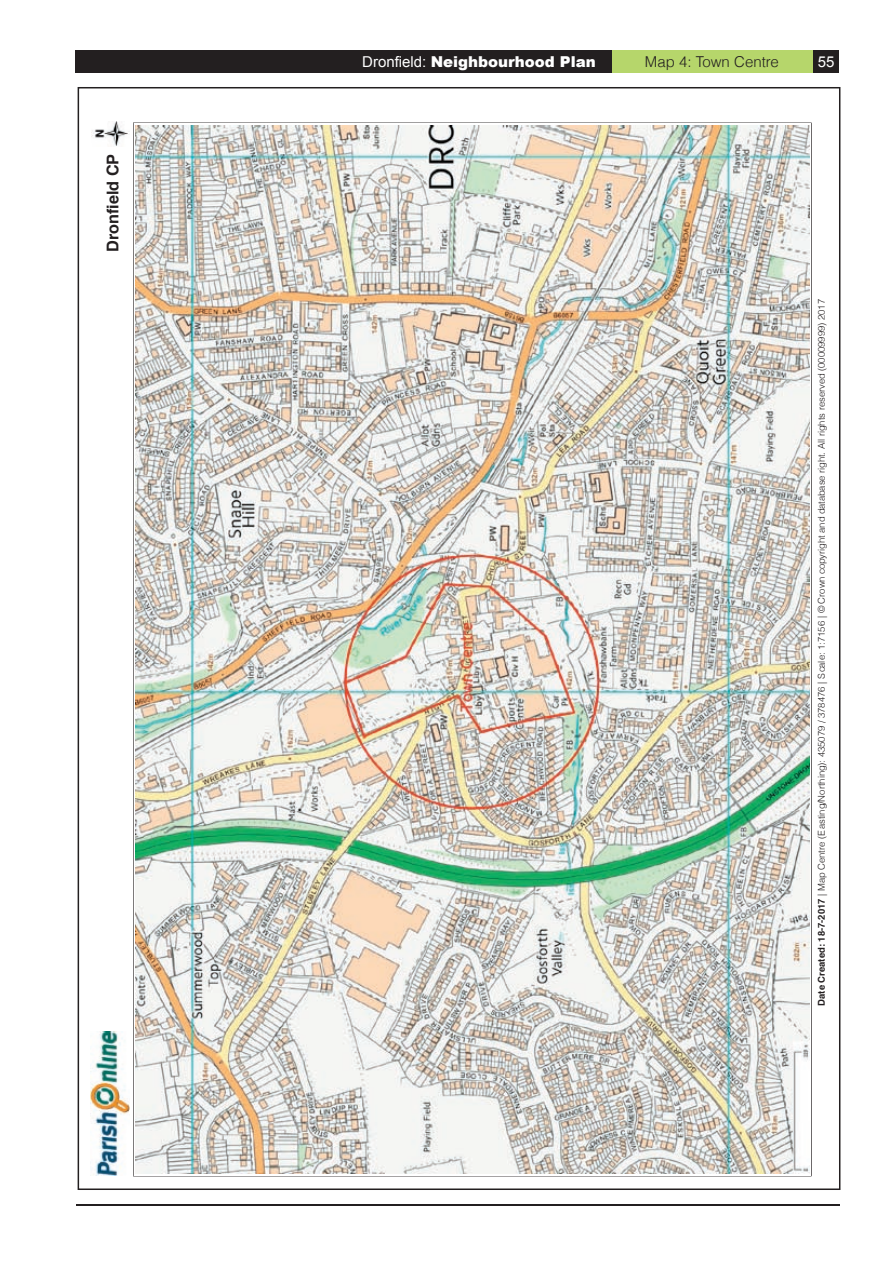
<style>
.page{position:relative;width:893px;height:1263px;background:#fff}
.page>*{position:absolute;margin:0;border:0;box-sizing:border-box;transform-origin:0 0}
.t1{font:700 16.2px "Helvetica";color:#231f20}
.t2{font:900 15px "Arial";color:#fff}
.t3{font:300 15px "Helvetica";color:#231f20}
.t4{font:15px "Arial";color:#fff}
.t5{font:300 9.45px "Helvetica";color:#231f20}
.s1{font-weight:400}
.s2{font-weight:700}
</style>
<div class="page">
<hr style="left:76px;top:1204px;width:764px;height:2px;background:#231f20">
<div style="left:75px;top:50px;width:764px;height:22px;background:#231f20"></div>
<div style="left:612px;top:50px;width:200px;height:22px;background:#b6d66b"></div>
<img style="left:78px;top:87px;width:762px;height:1103px">
<h1 class="t1" style="left:100px;top:252px;width:100px;rotate:-90deg">Dronfield CP</h1>
<h2 class="t2" style="left:362px;top:51px;width:235px"><span class="s1">Dronfield:</span> Neighbourhood Plan</h2>
<h2 class="t3" style="left:645px;top:52px;width:135px">Map 4: Town Centre</h2>
<h2 class="t4" style="left:818px;top:52px;width:18px">55</h2>
<p class="t5" style="left:815px;top:1006px;width:708px;rotate:-90deg"><span class="s2">Date Created: 18-7-2017</span> | Map Centre (Easting/Northing): 435079 / 378476 | Scale: 1:7156 | © Crown copyright and database right. All rights reserved (00009999) 2017</p>
</div>
